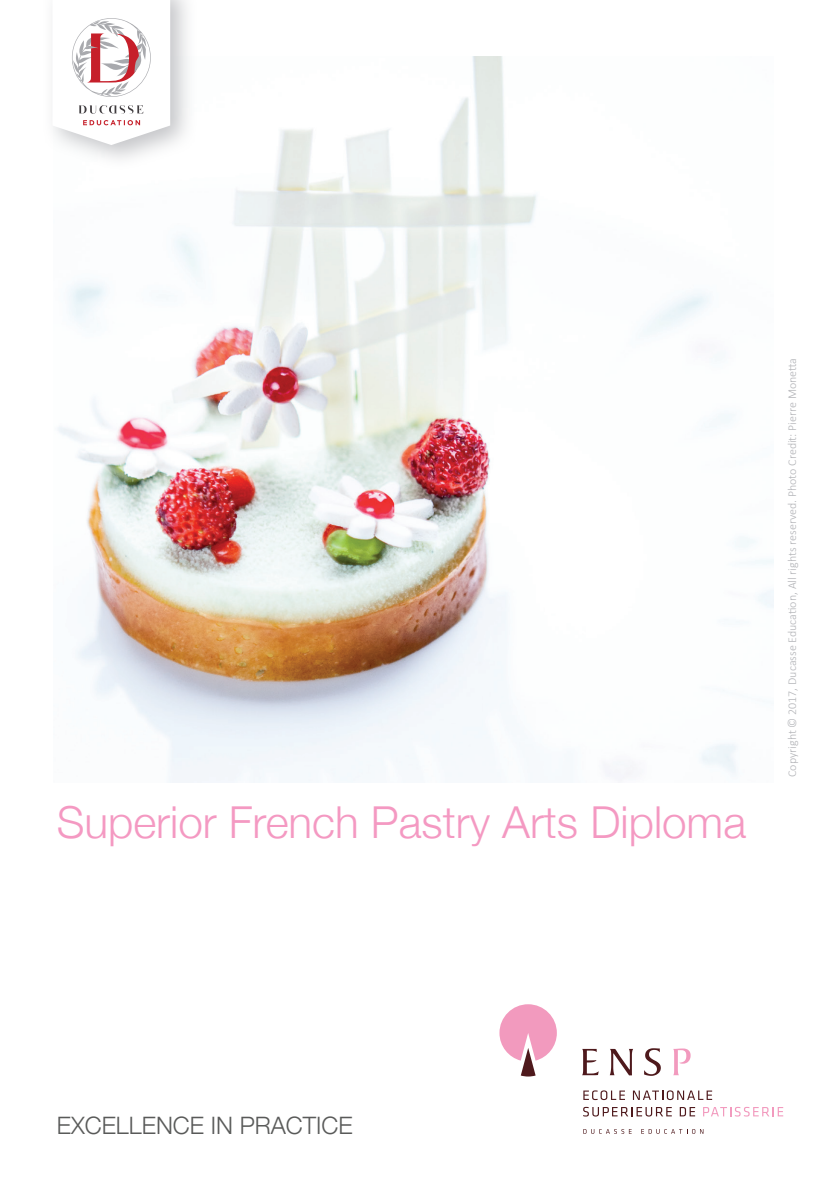
<style>
.page{position:relative;width:840px;height:1191px;background:#fff}
.page>*{position:absolute;margin:0;border:0;box-sizing:border-box;transform-origin:0 0}
.t1{font:300 44px "Helvetica Neue";color:#f499c2}
.t2{font:300 24px "Helvetica Neue";color:#595a59}
.t3{font:300 12px "Calibri";color:#b2b3b7}
</style>
<div class="page">
<img style="left:58px;top:57px;width:715px;height:725px">
<svg style="left:499px;top:1004px;width:57px;height:72px"></svg>
<svg style="left:583px;top:1090px;width:41px;height:10px"></svg>
<svg style="left:632px;top:1090px;width:79px;height:10px"></svg>
<svg style="left:583px;top:1106px;width:88px;height:10px"></svg>
<svg style="left:679px;top:1107px;width:15px;height:9px"></svg>
<svg style="left:703px;top:1106px;width:79px;height:10px"></svg>
<svg style="left:582px;top:1049px;width:16px;height:26px"></svg>
<svg style="left:610px;top:1049px;width:22px;height:26px"></svg>
<svg style="left:644px;top:1048px;width:16px;height:27px"></svg>
<svg style="left:673px;top:1048px;width:17px;height:27px"></svg>
<svg style="left:583px;top:1129px;width:48px;height:4px"></svg>
<svg style="left:641px;top:1129px;width:62px;height:4px"></svg>
<div style="left:41px;top:0;width:156px;height:171px;background:#b2b3b7;opacity:.75"></div>
<svg style="left:52px;top:0;width:118px;height:145px"></svg>
<h1 class="t1" style="left:57px;top:786px;width:690px">Superior French Pastry Arts Diploma</h1>
<p class="t3" style="left:784px;top:777px;width:420px;rotate:-90deg">Copyright © 2017, Ducasse Education, All rights reserved. Photo Credit: Pierre Monetta</p>
<h2 class="t2" style="left:57px;top:1106px;width:297px">EXCELLENCE IN PRACTICE</h2>
</div>
